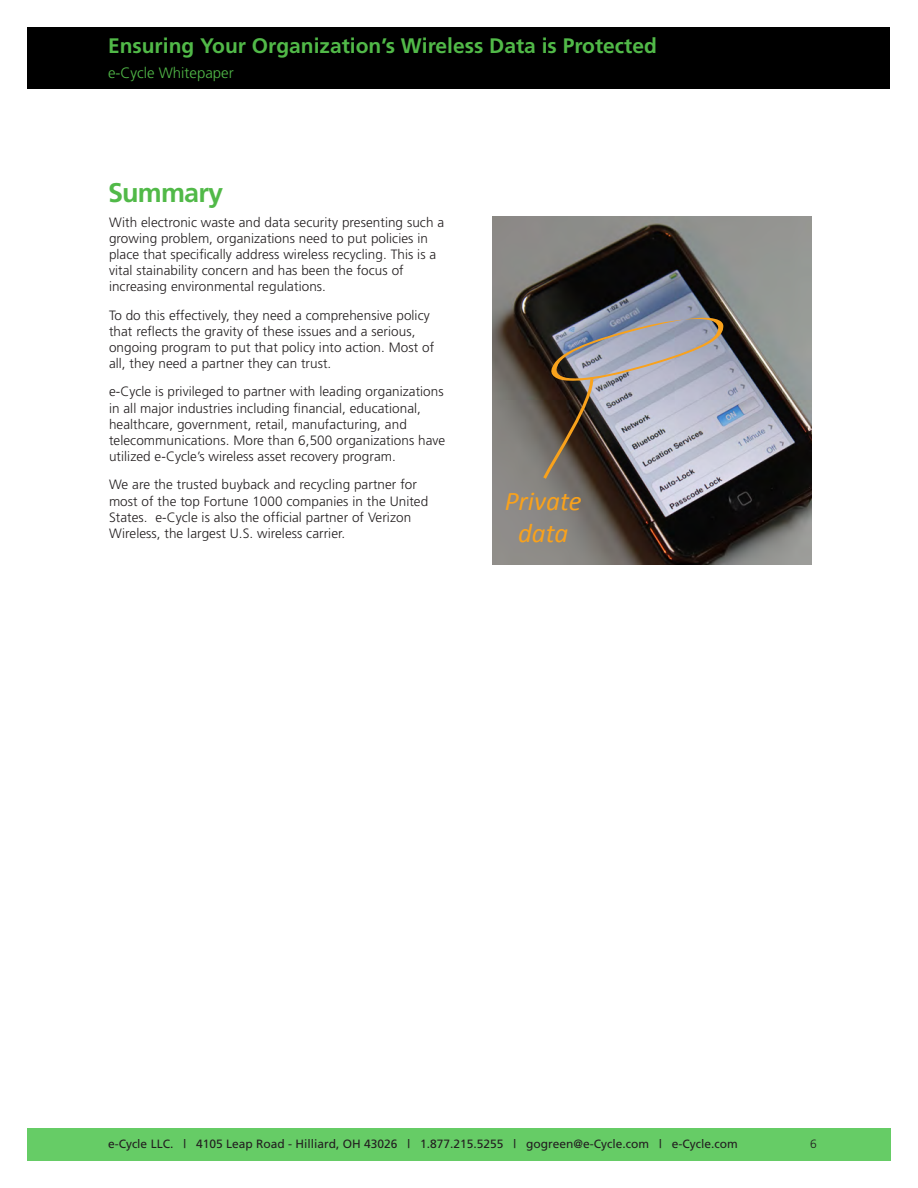
<style>
.page{position:relative;width:918px;height:1188px;background:#fff}
.page>*{position:absolute;margin:0;border:0;box-sizing:border-box;transform-origin:0 0}
.t1{font:italic 27px/32.4px "Calibri";color:#f9a21c;text-align:center}
.t2{font:700 27px "Frutiger";letter-spacing:-.03em;color:#51b948}
.t3{font:700 21px "Frutiger";color:#51b948}
.t4{font:300 15px "Frutiger";color:#51b948}
.Intro_text_1{font:300 13.5px/16.2px "Frutiger";letter-spacing:.005em;color:#231f20}
.t5{font:12px "Frutiger";color:#231f20}
.t6{font:300 12px "Frutiger";color:#231f20}
</style>
<div class="page">
<div style="left:27px;top:27px;width:863px;height:62px;background:#000"></div>
<div style="left:27px;top:1129px;width:864px;height:32px;background:#6c6"></div>
<img style="left:492px;top:216px;width:319px;height:348px">
<svg style="left:541px;top:317px;width:183px;height:165px;background:#8f8c92"></svg>
<h2 class="t3" style="left:108px;top:33px;width:550px">Ensuring Your Organization’s Wireless Data is Protected</h2>
<p class="t4" style="left:108px;top:65px;width:127px">e-Cycle Whitepaper</p>
<p class="t2" style="left:108px;top:177px;width:117px">Summary</p>
<p class="Intro_text_1" style="left:109px;top:214px;width:337px">With electronic waste and data security presenting such a growing problem, organizations need to put policies in place that specifically address wireless recycling. This is a vital stainability concern and has been the focus of increasing environmental regulations.</p>
<p class="Intro_text_1" style="left:109px;top:307px;width:327px">To do this effectively, they need a comprehensive policy that reflects the gravity of these issues and a serious, ongoing program to put that policy into action. Most of all, they need a partner they can trust.</p>
<p class="Intro_text_1" style="left:109px;top:384px;width:338px">e-Cycle is privileged to partner with leading organizations in all major industries including financial, educational, healthcare, government, retail, manufacturing, and telecommunications. More than 6,500 organizations have utilized e-Cycle’s wireless asset recovery program.</p>
<p class="Intro_text_1" style="left:109px;top:477px;width:321px">We are the trusted buyback and recycling partner for most of the top Fortune 1000 companies in the United States. e-Cycle is also the official partner of Verizon Wireless, the largest U.S. wireless carrier.</p>
<p class="t1" style="left:505px;top:483px;width:78px">Private data</p>
<p class="t5" style="left:108px;top:1137px;width:631px">e-Cycle LLC. | 4105 Leap Road - Hilliard, OH 43026 | 1.877.215.5255 | gogreen@e-Cycle.com | e-Cycle.com</p>
<p class="t6" style="left:810px;top:1137px;width:8px">6</p>
</div>
